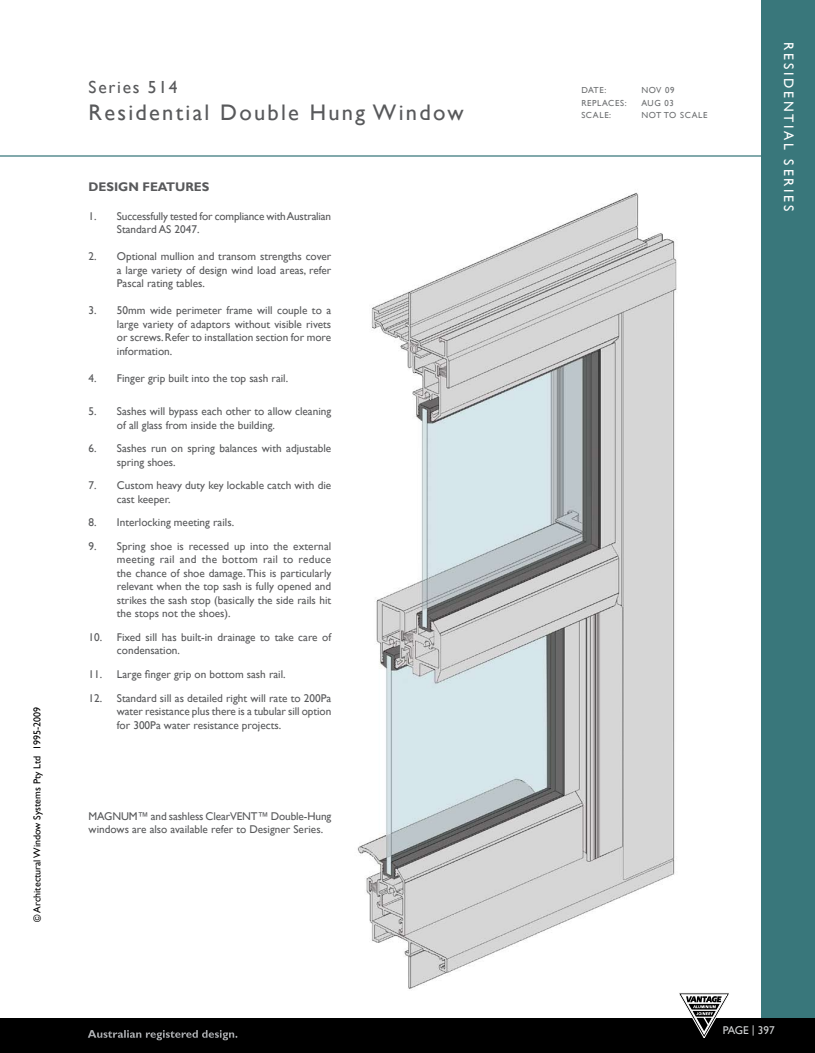
<style>
.page{position:relative;width:815px;height:1053px;background:#fff}
.page>*{position:absolute;margin:0;border:0;box-sizing:border-box;transform-origin:0 0}
.t1{font:22.5px "Gill Sans";letter-spacing:.1em;color:#58595b}
.t2{font:17.5px "Gill Sans";letter-spacing:.1em;color:#58595b}
.t3{font:13.75px "Gill Sans";letter-spacing:.2em;color:#fff}
.t4{font:700 12.5px "Gill Sans";color:#58595b}
.t5{font:11.25px/13.5px "Gill Sans";color:#58595b}
.t6{font:11.25px "Gill Sans";color:#d1d3d4}
.t7{font:10px "Gill Sans";color:#000}
.t8{font:8.75px "Gill Sans";letter-spacing:.07em;color:#6d6f71}
</style>
<div class="page">
<div style="left:761px;top:0;width:54px;height:1052px;background:#39777b"></div>
<hr style="left:0;top:155px;width:772px;height:2px;background:#39777b">
<svg style="left:0;top:993px;width:815px;height:59px"></svg>
<img style="left:357px;top:192px;width:320px;height:797px">
<p class="t7" style="left:31px;top:921px;width:216px;rotate:-90deg">© Architectural Window Systems Pty Ltd 1995-2009</p>
<h2 class="t2" style="left:89px;top:77px;width:91px">Series 514</h2>
<h1 class="t1" style="left:89px;top:100px;width:377px">Residential Double Hung Window</h1>
<p class="t4" style="left:89px;top:179px;width:10px">DESIGN</p>
<p class="t4" style="left:142px;top:179px;width:17px">FEATURES</p>
<p class="t5" style="left:117px;top:209px;width:216px;text-indent:-28px">1. Successfully tested for compliance with Australian<br>Standard AS 2047.</p>
<p class="t5" style="left:117px;top:250px;width:216px;text-align:justify;text-indent:-28px">2. Optional mullion and transom strengths cover a large variety of design wind load areas, refer Pascal rating tables.</p>
<p class="t5" style="left:117px;top:304px;width:216px;text-align:justify;text-indent:-28px">3. 50mm wide perimeter frame will couple to a large variety of adaptors without visible rivets or screws. Refer to installation section for more information.</p>
<p class="t5" style="left:89px;top:371px;width:201px">4. Finger grip built into the top sash rail.</p>
<p class="t5" style="left:117px;top:405px;width:216px;text-indent:-28px">5. Sashes will bypass each other to allow cleaning of all glass from inside the building.</p>
<p class="t5" style="left:117px;top:442px;width:216px;text-indent:-28px">6. Sashes run on spring balances with adjustable spring shoes.</p>
<p class="t5" style="left:117px;top:479px;width:216px;text-indent:-28px">7. Custom heavy duty key lockable catch with die cast keeper.</p>
<p class="t5" style="left:89px;top:516px;width:147px">8. Interlocking meeting rails.</p>
<p class="t5" style="left:117px;top:539px;width:216px;text-align:justify;text-indent:-28px">9. Spring shoe is recessed up into the external meeting rail and the bottom rail to reduce the chance of shoe damage. This is particularly relevant when the top sash is fully opened and strikes the sash stop (basically the side rails hit the stops not the shoes).</p>
<p class="t5" style="left:117px;top:630px;width:216px;text-indent:-28px">10. Fixed sill has built-in drainage to take care of condensation.</p>
<p class="t5" style="left:89px;top:667px;width:199px">11. Large finger grip on bottom sash rail.</p>
<p class="t5" style="left:117px;top:691px;width:216px;text-align:justify;text-indent:-28px">12. Standard sill as detailed right will rate to 200Pa water resistance plus there is a tubular sill option for 300Pa water resistance projects.</p>
<p class="t5" style="left:89px;top:809px;width:244px">MAGNUM™ and sashless ClearVENT™ Double-Hung windows are also available refer to Designer Series.</p>
<p class="t8" style="left:581px;top:85px;width:13px">Date</p>
<p class="t8" style="left:604px;top:85px;width:3px">:</p>
<p class="t8" style="left:641px;top:85px;width:35px">NOV 09</p>
<p class="t8" style="left:581px;top:97px;width:13px">Replaces</p>
<p class="t8" style="left:625px;top:97px;width:12px">: aug</p>
<p class="t8" style="left:665px;top:97px;width:11px">03</p>
<p class="t8" style="left:581px;top:110px;width:12px">Scale</p>
<p class="t8" style="left:609px;top:110px;width:3px">:</p>
<p class="t8" style="left:641px;top:110px;width:46px">Notto scale</p>
<p class="t3" style="left:797px;top:42px;width:171px;rotate:90deg">RESIDENTIAL SERIES</p>
<p class="t6" style="left:723px;top:1023px;width:53px">PAGE | 397</p>
</div>
